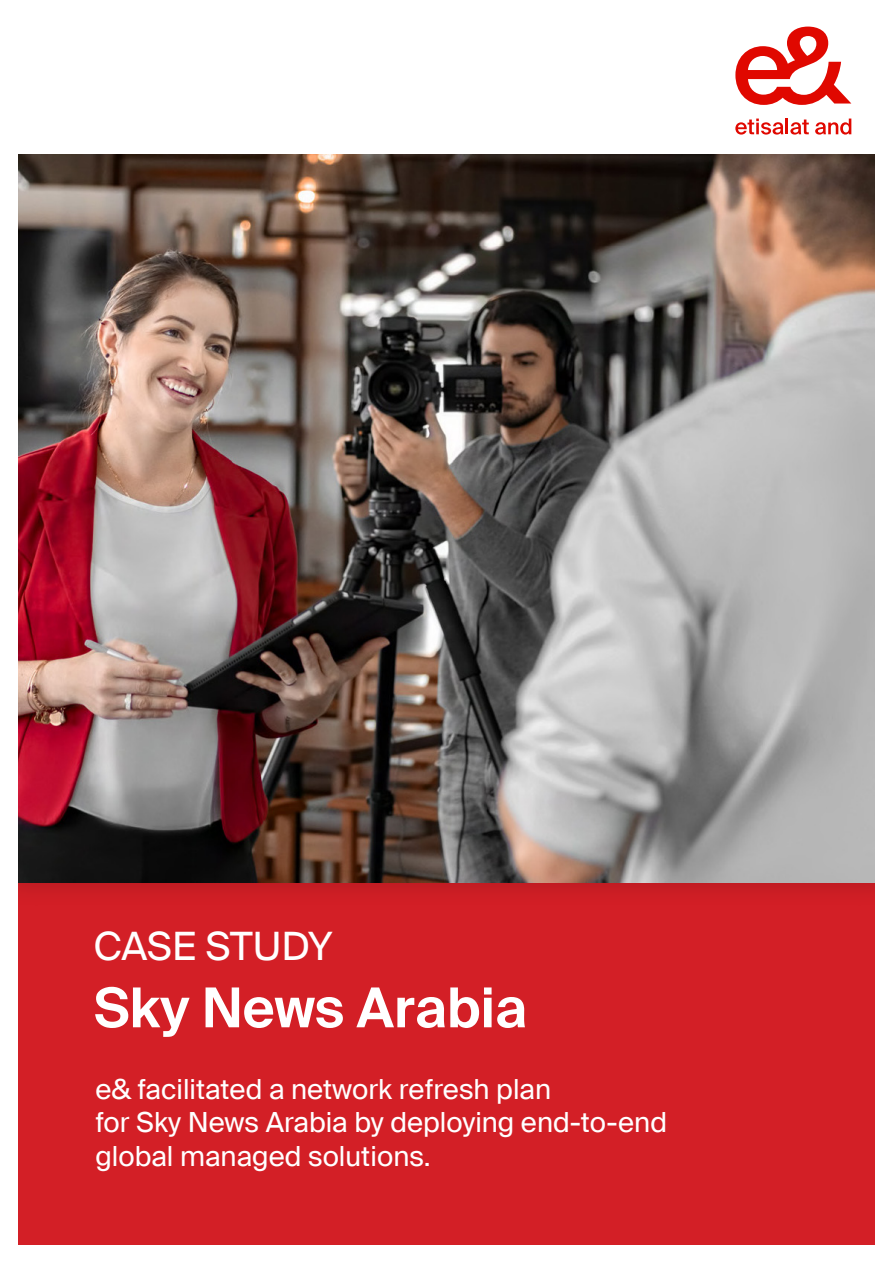
<style>
.page{position:relative;width:893px;height:1263px;background:#fff}
.page>*{position:absolute;margin:0;border:0;box-sizing:border-box;transform-origin:0 0}
.t1{font:600 54.9px "Suisse Intl";color:#fff}
.t2{font:39.3px "Suisse Intl";letter-spacing:-.01em;color:#fff}
.t3{font:27.75px/33.3px "Suisse Intl";color:#fff}
</style>
<div class="page">
<img style="left:18px;top:154px;width:857px;height:1091px">
<svg style="left:735px;top:119px;width:74px;height:16px"></svg>
<svg style="left:815px;top:119px;width:36px;height:16px"></svg>
<svg style="left:735px;top:27px;width:116px;height:78px"></svg>
<h2 class="t2" style="left:93px;top:924px;width:241px">CASE STUDY</h2>
<h1 class="t1" style="left:94px;top:976px;width:435px">Sky News Arabia</h1>
<p class="t3" style="left:95px;top:1073px;width:573px">e&amp; facilitated a network refresh plan<br>for Sky News Arabia by deploying end-to-end global managed solutions.</p>
</div>
